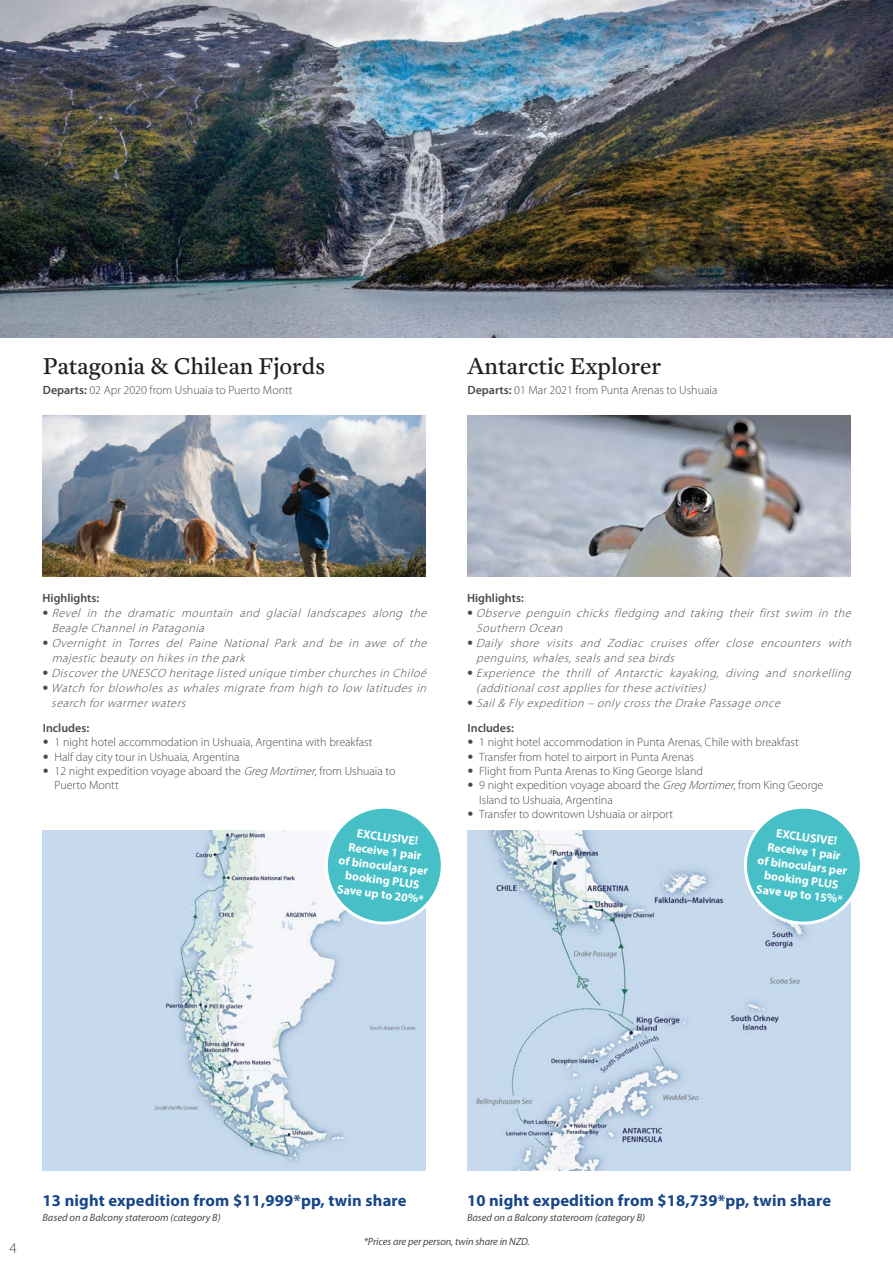
<style>
.page{position:relative;width:893px;height:1263px;background:#fff}
.page>*{position:absolute;margin:0;border:0;box-sizing:border-box;transform-origin:0 0}
.t1{font:22.5px "Antwerp";color:#231f20}
.t2{font:700 16.5px "Myriad Pro";letter-spacing:.01em;color:#174689}
.t3{font:300 15px "Myriad Pro";color:#474b4c}
.t4{font:italic 300 12px/15px "Myriad Pro";letter-spacing:.05em;color:#474b4c}
.t5{font:300 12px/14.4px "Myriad Pro";color:#474b4c}
.t6{font:700 12px/14.4px "Myriad Pro";color:#fff;text-align:center}
.t7{font:600 12px "Myriad Pro";color:#474b4c}
.t8{font:italic 10.5px "Myriad Pro";color:#474b4c}
.s1{font-weight:600}
.s2{font-family:"Helvetica Neue";font-weight:100;font-style:normal;font-stretch:condensed}
.s3{font-family:"Helvetica Neue";font-weight:100;font-stretch:condensed}
.s4{font-style:italic}
</style>
<div class="page">
<img style="left:0;top:0;width:893px;height:337px">
<img style="left:43px;top:830px;width:383px;height:340px">
<img style="left:43px;top:415px;width:383px;height:161px">
<img style="left:467px;top:415px;width:383px;height:161px">
<img style="left:467px;top:830px;width:383px;height:340px">
<svg style="left:320px;top:808px;width:121px;height:118px"></svg>
<svg style="left:739px;top:808px;width:121px;height:118px"></svg>
<h1 class="t1" style="left:43px;top:351px;width:284px">Patagonia &amp; Chilean Fjords</h1>
<h1 class="t1" style="left:468px;top:351px;width:195px">Antarctic Explorer</h1>
<p class="t5" style="left:43px;top:383px;width:251px"><span class="s1">Departs:</span> 02 Apr 2020 from Ushuaia to Puerto Montt</p>
<p class="t5" style="left:468px;top:383px;width:251px"><span class="s1">Departs:</span> 01 Mar 2021 from Punta Arenas to Ushuaia</p>
<p class="t7" style="left:43px;top:590px;width:58px">Highlights:</p>
<p class="t4" style="left:52px;top:605px;width:380px;text-indent:-9px"><span class="s2">•</span> Revel in the dramatic mountain and glacial landscapes along the<br>Beagle Channelin Patagonia</p>
<p class="t4" style="left:52px;top:635px;width:380px;text-indent:-9px"><span class="s2">•</span> Overnight in Torres del Paine National Park and be in awe of the majestic beauty on hikesin the park</p>
<p class="t4" style="left:43px;top:665px;width:389px"><span class="s2">•</span> Discoverthe UNESCO heritage listed unique timberchurchesin Chiloé</p>
<p class="t4" style="left:51px;top:680px;width:380px;text-indent:-9px"><span class="s2">•</span> Watch for blowholes as whales migrate from high to low latitudes in search forwarmerwaters</p>
<p class="t7" style="left:43px;top:720px;width:48px">Includes:</p>
<p class="t5" style="left:43px;top:735px;width:331px"><span class="s3">•</span> 1 night hotel accommodation in Ushuaia, Argentina with breakfast</p>
<p class="t5" style="left:43px;top:750px;width:198px"><span class="s3">•</span> Half day city tour in Ushuaia, Argentina</p>
<p class="t5" style="left:55px;top:764px;width:343px;text-indent:-12px"><span class="s3">•</span> 12 night expedition voyage aboard the <span class="s4">GregMortimer</span>, from Ushuaia to<br>Puerto Montt</p>
<p class="t7" style="left:467px;top:590px;width:58px">Highlights:</p>
<p class="t4" style="left:476px;top:605px;width:380px;text-indent:-9px"><span class="s2">•</span> Observe penguin chicks fledging and taking their first swim in the<br>Southern Ocean</p>
<p class="t4" style="left:476px;top:635px;width:380px;text-indent:-9px"><span class="s2">•</span> Daily shore visits and Zodiac cruises offer close encounters with penguins,whales,sealsand sea birds</p>
<p class="t4" style="left:476px;top:665px;width:380px;text-indent:-9px"><span class="s2">•</span> Experience the thrill of Antarctic kayaking, diving and snorkelling (additionalcostappliesforthese activities)</p>
<p class="t4" style="left:467px;top:695px;width:318px"><span class="s2">•</span> Sail&amp; Fly expedition – only crossthe Drake Passage once</p>
<p class="t7" style="left:468px;top:720px;width:48px">Includes:</p>
<p class="t5" style="left:468px;top:735px;width:333px"><span class="s3">•</span> 1 night hotel accommodation in Punta Arenas, Chile with breakfast</p>
<p class="t5" style="left:468px;top:750px;width:228px"><span class="s3">•</span> Transfer from hotel to airport in Punta Arenas</p>
<p class="t5" style="left:468px;top:764px;width:237px"><span class="s3">•</span> Flight from Punta Arenas to King George Island</p>
<p class="t5" style="left:479px;top:778px;width:346px;text-indent:-12px"><span class="s3">•</span> 9 night expedition voyage aboard the <span class="s4">GregMortimer</span>, from King George<br>Island to Ushuaia, Argentina</p>
<p class="t5" style="left:468px;top:807px;width:207px"><span class="s3">•</span> Transfer to downtown Ushuaia or airport</p>
<p class="t6" style="left:343px;top:824px;width:92px;rotate:7deg">EXCLUSIVE!<br>Receive 1 pair<br>of binoculars per booking PLUS<br>Save up to 20%*</p>
<p class="t6" style="left:762px;top:824px;width:92px;rotate:7deg">EXCLUSIVE!<br>Receive 1 pair<br>of binoculars per booking PLUS<br>Save up to 15%*</p>
<p class="t3" style="left:9px;top:1239px;width:9px">4</p>
<h2 class="t2" style="left:43px;top:1189px;width:366px">13 night expedition from $11,999*pp, twin share</h2>
<p class="t8" style="left:43px;top:1210px;width:180px">Based on a Balcony stateroom (category B)</p>
<h2 class="t2" style="left:467px;top:1189px;width:366px">10 night expedition from $18,739*pp, twin share</h2>
<p class="t8" style="left:467px;top:1210px;width:180px">Based on a Balcony stateroom (category B)</p>
<p class="t8" style="left:364px;top:1235px;width:168px">*Prices are per person, twin share in NZD.</p>
</div>
